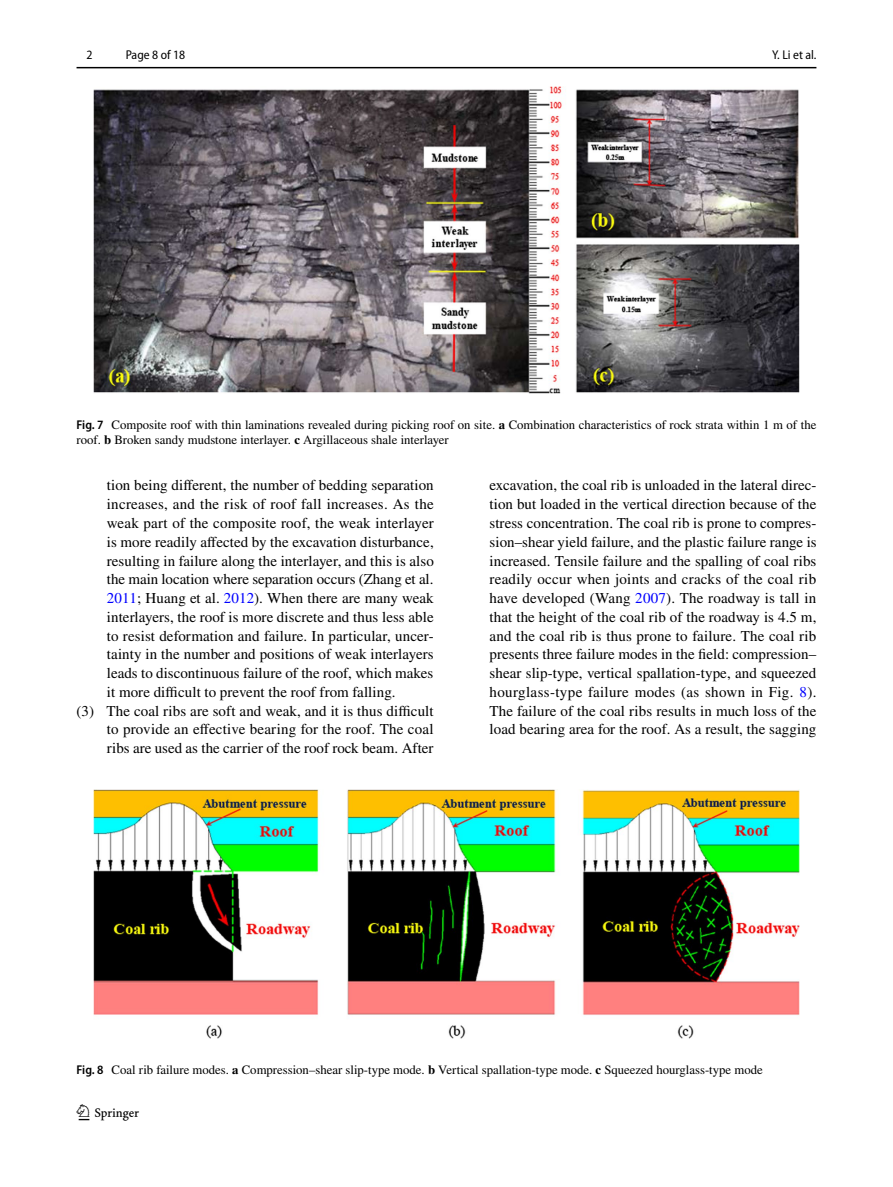
<style>
.page{position:relative;width:893px;height:1187px;background:#fff}
.page>*{position:absolute;margin:0;border:0;box-sizing:border-box;transform-origin:0 0}
.t1{font:22.5px "Springnew Regular 2";color:#000}
.t2{font:15px/18.8px "STIX";letter-spacing:.005em;color:#000;text-align:justify}
.t3{font:12.75px/15px "STIX";color:#000}
.t4{font:semi-condensed 12.75px "Myriad Pro";color:#000}
.s1{font-family:"Myriad Pro";font-weight:600;font-stretch:semi-condensed}
.s2{font-weight:700}
.s3{color:#00f}
</style>
<div class="page">
<hr style="left:77px;top:67px;width:739px;height:1px;background:#000">
<img style="left:93px;top:87px;width:706px;height:307px">
<img style="left:94px;top:789px;width:705px;height:249px">
<p class="t4" style="left:87px;top:48px;width:8px">2</p>
<p class="t4" style="left:126px;top:48px;width:61px">Page 8 of 18</p>
<p class="t4" style="left:772px;top:48px;width:46px">Y. Li et al.</p>
<p class="t3" style="left:77px;top:418px;width:741px"><span class="s1">Fig. 7</span> Composite roof with thin laminations revealed during picking roof on site. <span class="s2">a</span> Combination characteristics of rock strata within 1 m of the roof. <span class="s2">b</span> Broken sandy mudstone interlayer. <span class="s2">c</span> Argillaceous shale interlayer</p>
<p class="t2" style="left:107px;top:477px;width:328px">tion being different, the number of bedding separation</p>
<p class="t2" style="left:107px;top:496px;width:328px">increases, and the risk of roof fall increases. As the</p>
<p class="t2" style="left:107px;top:514px;width:328px">weak part of the composite roof, the weak interlayer</p>
<p class="t2" style="left:107px;top:533px;width:328px">is more readily affected by the excavation disturbance,</p>
<p class="t2" style="left:107px;top:552px;width:328px">resulting in failure along the interlayer, and this is also</p>
<p class="t2" style="left:107px;top:571px;width:328px">the main location where separation occurs (Zhang et al.</p>
<p class="t2" style="left:107px;top:589px;width:328px"><span class="s3">2011</span>; Huang et al. <span class="s3">2012</span>). When there are many weak</p>
<p class="t2" style="left:107px;top:608px;width:328px">interlayers, the roof is more discrete and thus less able</p>
<p class="t2" style="left:107px;top:627px;width:328px">to resist deformation and failure. In particular, uncer-</p>
<p class="t2" style="left:107px;top:646px;width:328px">tainty in the number and positions of weak interlayers</p>
<p class="t2" style="left:107px;top:664px;width:328px">leads to discontinuous failure of the roof, which makes</p>
<p class="t2" style="left:107px;top:683px;width:290px">it more difficult to prevent the roof from falling.</p>
<p class="t2" style="left:77px;top:702px;width:359px">(3) The coal ribs are soft and weak, and it is thus difficult</p>
<p class="t2" style="left:107px;top:721px;width:328px">to provide an effective bearing for the roof. The coal</p>
<p class="t2" style="left:107px;top:739px;width:328px">ribs are used as the carrier of the roof rock beam. After</p>
<p class="t2" style="left:490px;top:477px;width:329px">excavation, the coal rib is unloaded in the lateral direc&shy;tion but loaded in the vertical direction because of the stress concentration. The coal rib is prone to compres&shy;sion–shear yield failure, and the plastic failure range is increased. Tensile failure and the spalling of coal ribs readily occur when joints and cracks of the coal rib have developed (Wang <span class="s3">2007</span>). The roadway is tall in that the height of the coal rib of the roadway is 4.5 m, and the coal rib is thus prone to failure. The coal rib presents three failure modes in the field: compression– shear slip-type, vertical spallation-type, and squeezed hourglass-type failure modes (as shown in Fig. <span class="s3">8</span>).<br>The failure of the coal ribs results in much loss of the load bearing area for the roof. As a result, the sagging</p>
<p class="t3" style="left:77px;top:1062px;width:688px"><span class="s1">Fig. 8</span> Coal rib failure modes. <span class="s2">a</span> Compression–shear slip-type mode. <span class="s2">b</span> Vertical spallation-type mode. <span class="s2">c</span> Squeezed hourglass-type mode</p>
<h1 class="t1" style="left:79px;top:1104px;width:62px">1 3</h1>
</div>
